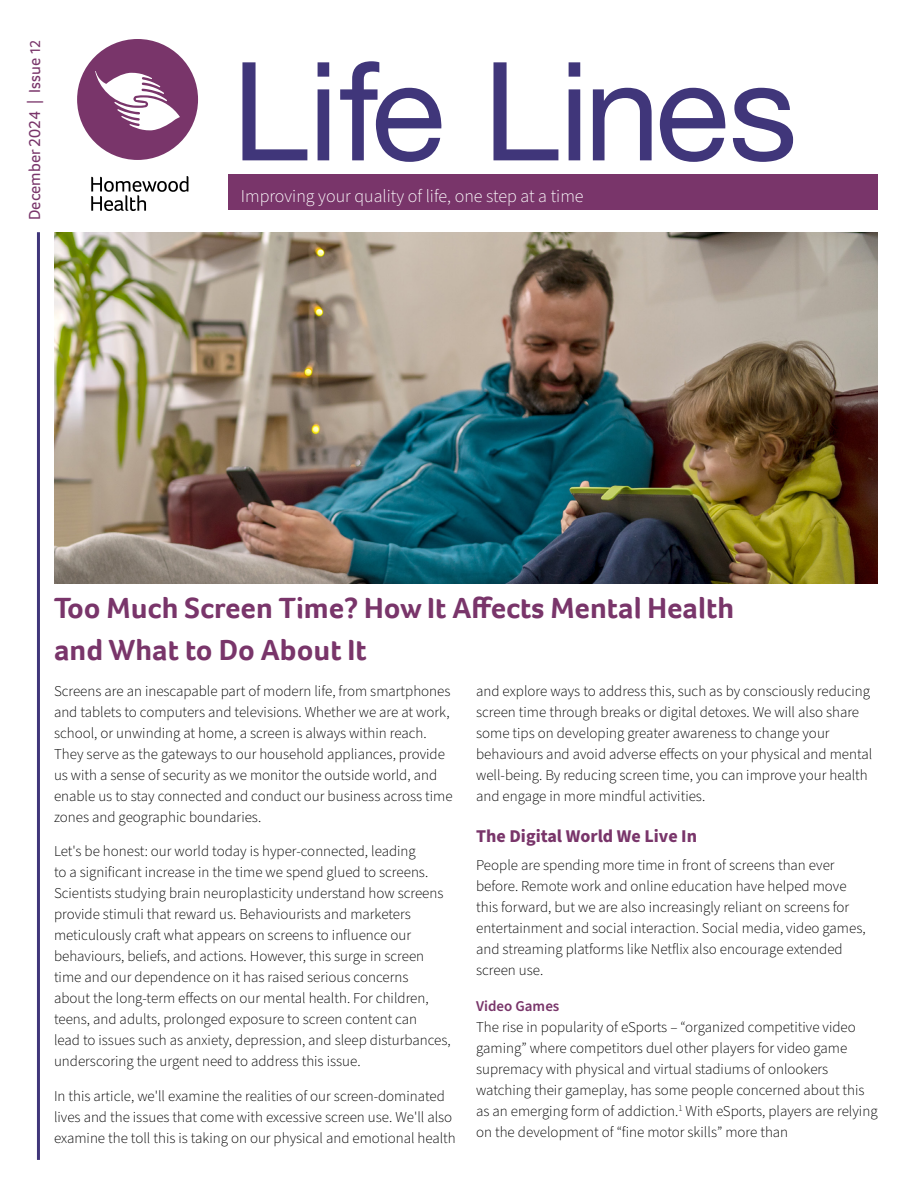
<style>
.page{position:relative;width:918px;height:1188px;background:#fff}
.page>*{position:absolute;margin:0;border:0;box-sizing:border-box;transform-origin:0 0}
.t1{font:137.25px "Helvetica Neue";color:#40367a}
.t2{font:700 30px/42px "Foco";color:#79356a}
.t3{font:300 18px "Source Sans Pro";color:#fff}
.t4{font:700 18px "Source Sans Pro";color:#79356a}
.t5{font:16.5px "Foco";color:#79356a}
.t6{font:300 15px/21px "Source Sans Pro";color:#000}
.t7{font:600 15px "Source Sans Pro";color:#79356a}
.s1{font-size:15px}
</style>
<div class="page">
<img style="left:54px;top:232px;width:824px;height:351px">
<div style="left:77px;top:39px;width:121px;height:121px;background:#79356a;border-radius:50%"></div>
<svg style="left:95px;top:71px;width:85px;height:59px"></svg>
<div style="left:228px;top:175px;width:650px;height:35px;background:#79356a"></div>
<hr style="left:37px;top:232px;width:3px;height:928px;background:#40367a">
<svg style="left:91px;top:176px;width:97px;height:35px"></svg>
<p class="t5" style="left:24px;top:220px;width:182px;rotate:-90deg">December 2024 | Issue <span class="s1">12</span></p>
<h1 class="t1" style="left:232px;top:13px;width:567px">Life Lines</h1>
<p class="t3" style="left:241px;top:184px;width:344px">Improving your quality of life, one step at a time</p>
<h2 class="t2" style="left:54px;top:586px;width:682px">Too Much Screen Time? How It Affects Mental Health and What to Do About It</h2>
<p class="t6" style="left:54px;top:681px;width:400px">Screens are an inescapable part of modern life, from smartphones and tablets to computers and televisions. Whether we are at work, school, or unwinding at home, a screen is always within reach.<br>They serve as the gateways to our household appliances, provide us with a sense of security as we monitor the outside world, and enable us to stay connected and conduct our business across time zones and geographic boundaries.</p>
<p class="t6" style="left:54px;top:841px;width:398px">Let's be honest: our world today is hyper-connected, leading<br>to a significant increase in the time we spend glued to screens.<br>Scientists studying brain neuroplasticity understand how screens provide stimuli that reward us. Behaviourists and marketers meticulously craft what appears on screens to influence our behaviours, beliefs, and actions. However, this surge in screen time and our dependence on it has raised serious concerns<br>about the long-term effects on our mental health. For children, teens, and adults, prolonged exposure to screen content can<br>lead to issues such as anxiety, depression, and sleep disturbances, underscoring the urgent need to address this issue.</p>
<p class="t6" style="left:54px;top:1086px;width:403px">In this article, we'll examine the realities of our screen-dominated lives and the issues that come with excessive screen use. We'll also examine the toll this is taking on our physical and emotional health</p>
<p class="t6" style="left:476px;top:681px;width:398px">and explore ways to address this, such as by consciously reducing screen time through breaks or digital detoxes. We will also share some tips on developing greater awareness to change your behaviours and avoid adverse effects on your physical and mental well-being. By reducing screen time, you can improve your health and engage in more mindful activities.</p>
<p class="t4" style="left:476px;top:824px;width:223px">The Digital World We Live In</p>
<p class="t6" style="left:476px;top:855px;width:391px">People are spending more time in front of screens than ever before. Remote work and online education have helped move this forward, but we are also increasingly reliant on screens for entertainment and social interaction. Social media, video games, and streaming platforms like Netflix also encourage extended screen use.</p>
<p class="t7" style="left:476px;top:996px;width:85px">Video Games</p>
<p class="t6" style="left:476px;top:1017px;width:403px">The rise in popularity of eSports – “organized competitive video gaming” where competitors duel other players for video game supremacy with physical and virtual stadiums of onlookers watching their gameplay, has some people concerned about this as an emerging form of addiction.<sup>1</sup> With eSports, players are relying on the development of “fine motor skills” more than</p>
</div>
